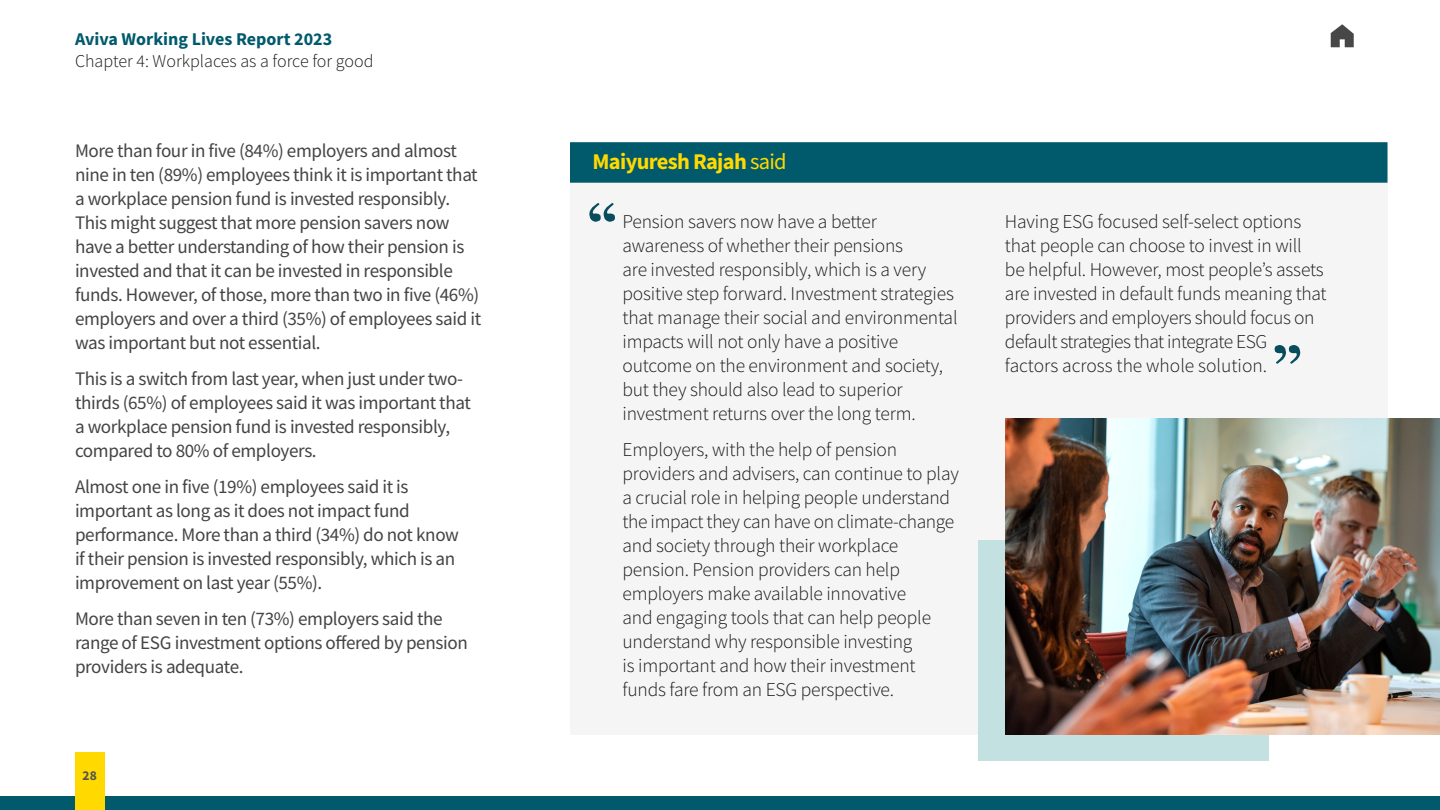
<style>
.page{position:relative;width:1440px;height:810px;background:#fff}
.page>*{position:absolute;margin:0;border:0;box-sizing:border-box;transform-origin:0 0}
.t1{font:700 22.5px "Source Sans Pro";letter-spacing:-.03em;color:#ffd900}
.t2{font:300 19.5px/24px "Source Sans Pro";letter-spacing:-.01em;color:#191919}
.t3{font:19.12px/24px "Source Sans Pro";letter-spacing:-.02em;color:#444}
.t4{font:300 18px "Source Sans Pro";color:#191919}
.t5{font:700 18px "Source Sans Pro";color:#005a6c}
.t6{font:700 13.5px "Source Sans Pro";color:#535353}
.s1{font-weight:400}
</style>
<div class="page">
<div style="left:570px;top:142px;width:818px;height:593px;background:#f5f5f5"></div>
<div style="left:570px;top:142px;width:818px;height:41px;background:#005a6c"></div>
<svg style="left:589px;top:203px;width:26px;height:19px"></svg>
<svg style="left:1274px;top:345px;width:27px;height:19px"></svg>
<div style="left:979px;top:541px;width:290px;height:220px;background:#c4e1e2"></div>
<img style="left:1005px;top:418px;width:435px;height:317px">
<svg style="left:1331px;top:24px;width:23px;height:23px"></svg>
<div style="left:0;top:796px;width:1440px;height:14px;background:#005a6c"></div>
<div style="left:75px;top:753px;width:29px;height:57px;background:#ffd900"></div>
<p class="t5" style="left:75px;top:27px;width:259px">Aviva Working Lives Report 2023</p>
<p class="t4" style="left:75px;top:50px;width:300px">Chapter 4: Workplaces as a force for good</p>
<p class="t3" style="left:75px;top:138px;width:408px">More than four in five (84%) employers and almost nine in ten (89%) employees think it is important that a workplace pension fund is invested responsibly.<br>This might suggest that more pension savers now have a better understanding of how their pension is invested and that it can be invested in responsible funds. However, of those, more than two in five (46%) employers and over a third (35%) of employees said it was important but not essential.</p>
<p class="t3" style="left:75px;top:366px;width:397px">This is a switch from last year, when just under two&shy;thirds (65%) of employees said it was important that a workplace pension fund is invested responsibly, compared to 80% of employers.</p>
<p class="t3" style="left:75px;top:474px;width:385px">Almost one in five (19%) employees said it is important as long as it does not impact fund performance. More than a third (34%) do not know if their pension is invested responsibly, which is an improvement on last year (55%).</p>
<p class="t3" style="left:75px;top:606px;width:394px">More than seven in ten (73%) employers said the range of ESG investment options offered by pension providers is adequate.</p>
<p class="t6" style="left:83px;top:766px;width:16px">28</p>
<p class="t1" style="left:592px;top:147px;width:196px">Maiyuresh Rajah <span class="s1">said</span></p>
<p class="t2" style="left:622px;top:209px;width:337px">Pension savers now have a better awareness of whether their pensions<br>are invested responsibly, which is a very positive step forward. Investment strategies that manage their social and environmental impacts will not only have a positive outcome on the environment and society, but they should also lead to superior investment returns over the long term.</p>
<p class="t2" style="left:622px;top:437px;width:338px">Employers, with the help of pension providers and advisers, can continue to play a crucial role in helping people understand the impact they can have on climate-change and society through their workplace pension. Pension providers can help employers make available innovative<br>and engaging tools that can help people understand why responsible investing<br>is important and how their investment funds fare from an ESG perspective.</p>
<p class="t2" style="left:1005px;top:209px;width:323px">Having ESG focused self-select options that people can choose to invest in will be helpful. However, most people’s assets are invested in default funds meaning that providers and employers should focus on default strategies that integrate ESG<br>factors across the whole solution.</p>
</div>
